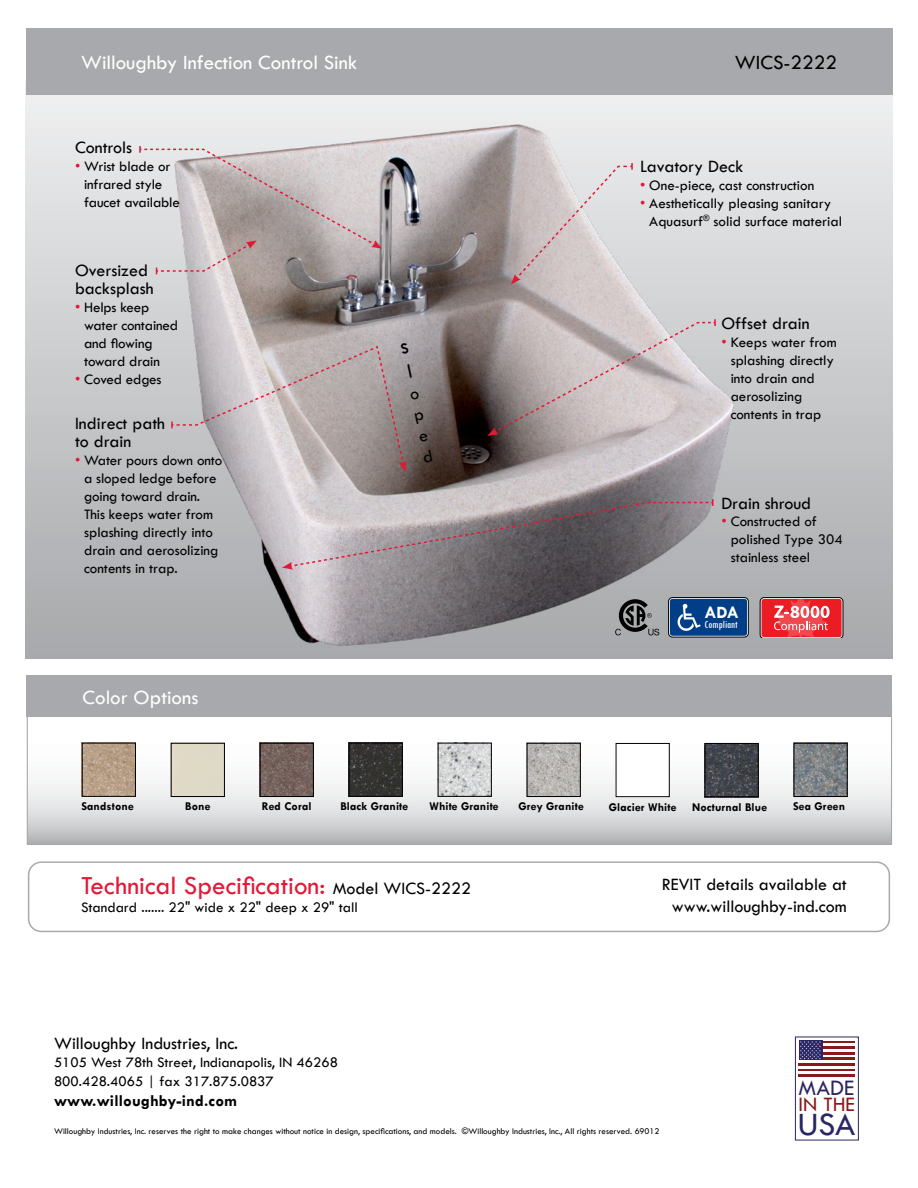
<style>
.page{position:relative;width:918px;height:1188px;background:#fff}
.page>*{position:absolute;margin:0;border:0;box-sizing:border-box;transform-origin:0 0}
.t1{font:33.9px "Tw Cen";color:#292664}
.t2{font:27px "Tw Cen";color:#e31837}
.t3{font:22.95px "Tw Cen";color:#292664}
.t4{font:21.3px "Tw Cen";color:#891a1c}
.t5{font:21px "Tw Cen";color:#fff}
.t6{font:21px "Tw Cen";color:#000}
.t7{font:18px/21.6px "Tw Cen";color:#000}
.t8{font:700 17.55px "Tw Cen";color:#fff}
.t9{font:700 16.5px "Tw Cen";letter-spacing:.01em;color:#000}
.t10{font:15px/18px "Tw Cen";color:#000}
.t11{font:700 12px "Tw Cen";letter-spacing:.01em;color:#000}
.t12{font:condensed 11.1px "Tw Cen";color:#fff}
.t13{font:9px "Tw Cen";color:#000}
.s1{color:#e31837}
.s2{font-size:18px;color:#000}
</style>
<div class="page">
<div style="left:26px;top:81px;width:866px;height:578px;background:linear-gradient(to bottom,#f0f0f1,#a5a7aa)"></div>
<svg style="left:29px;top:716px;width:861px;height:127px"></svg>
<div style="left:28px;top:861px;width:862px;height:71px;border:2px solid #a7a9ac;border-radius:13px"></div>
<div style="left:26px;top:29px;width:866px;height:66px;background:#a7a9ac"></div>
<div style="left:27px;top:675px;width:865px;height:41px;background:#a7a9ac"></div>
<img style="left:173px;top:114px;width:581px;height:545px">
<div style="left:795px;top:1037px;width:64px;height:103px;border:1px solid #292664"></div>
<hr style="left:823px;top:1041px;width:32px;height:2px;background:#891a1c">
<hr style="left:823px;top:1046px;width:32px;height:3px;background:#891a1c">
<hr style="left:823px;top:1052px;width:32px;height:3px;background:#891a1c">
<hr style="left:823px;top:1057px;width:32px;height:3px;background:#891a1c">
<hr style="left:799px;top:1063px;width:56px;height:3px;background:#891a1c">
<hr style="left:799px;top:1069px;width:56px;height:2px;background:#891a1c">
<hr style="left:799px;top:1074px;width:56px;height:3px;background:#891a1c">
<div style="left:799px;top:1041px;width:24px;height:19px;background:#292664"></div>
<svg style="left:800px;top:1041px;width:21px;height:18px"></svg>
<img style="left:84px;top:745px;width:50px;height:50px">
<div style="left:82px;top:743px;width:54px;height:54px;border:1px solid #000"></div>
<img style="left:529px;top:745px;width:50px;height:50px">
<div style="left:527px;top:743px;width:54px;height:54px;border:1px solid #000"></div>
<div style="left:173px;top:745px;width:50px;height:50px;background:#dfdac7"></div>
<div style="left:171px;top:743px;width:54px;height:54px;border:1px solid #000"></div>
<img style="left:618px;top:745px;width:50px;height:50px">
<div style="left:616px;top:743px;width:54px;height:54px;border:1px solid #000"></div>
<img style="left:262px;top:745px;width:50px;height:50px">
<div style="left:260px;top:743px;width:54px;height:54px;border:1px solid #000"></div>
<img style="left:707px;top:745px;width:50px;height:50px">
<div style="left:705px;top:743px;width:54px;height:54px;border:1px solid #000"></div>
<img style="left:440px;top:745px;width:50px;height:50px">
<div style="left:438px;top:743px;width:54px;height:54px;border:1px solid #000"></div>
<img style="left:351px;top:745px;width:50px;height:50px">
<div style="left:349px;top:743px;width:54px;height:54px;border:1px solid #000"></div>
<img style="left:796px;top:745px;width:50px;height:50px">
<div style="left:794px;top:743px;width:54px;height:54px;border:1px solid #000"></div>
<svg style="left:139px;top:146px;width:243px;height:128px;background:#c5bcbc"></svg>
<svg style="left:282px;top:499px;width:432px;height:71px;background:#938c90"></svg>
<svg style="left:511px;top:163px;width:123px;height:122px;background:#d3cacb"></svg>
<svg style="left:487px;top:319px;width:230px;height:117px;background:#bdb3b4"></svg>
<div style="left:669px;top:598px;width:79px;height:39px;border:1px solid #000;border-radius:4px"></div>
<div style="left:670px;top:599px;width:77px;height:37px;background:#003f87;border-radius:3px"></div>
<svg style="left:678px;top:604px;width:23px;height:27px"></svg>
<svg style="left:760px;top:598px;width:83px;height:39px;background:#ec5258"></svg>
<svg style="left:615px;top:599px;width:44px;height:36px;background:#717273"></svg>
<svg style="left:170px;top:343px;width:242px;height:129px;background:#bab2b3"></svg>
<h3 class="t5" style="left:81px;top:50px;width:278px">Willoughby Infection Control Sink</h3>
<h3 class="t6" style="left:735px;top:50px;width:104px">WICS-2222</h3>
<p class="t7" style="left:75px;top:137px;width:59px">Controls</p>
<p class="t10" style="left:84px;top:158px;width:97px;text-indent:-9px"><span class="s1">•</span> Wrist blade or infrared style faucet available</p>
<p class="t7" style="left:75px;top:261px;width:80px;line-height:18px">Oversized backsplash</p>
<p class="t10" style="left:84px;top:298px;width:96px;text-indent:-9px"><span class="s1">•</span> Helps keep water contained and flowing toward drain</p>
<p class="t10" style="left:75px;top:370px;width:88px"><span class="s1">•</span> Coved edges</p>
<p class="t7" style="left:75px;top:414px;width:92px;line-height:18px">Indirect path to drain</p>
<p class="t10" style="left:84px;top:451px;width:140px;text-indent:-9px"><span class="s1">•</span> Water pours down onto a sloped ledge before going toward drain.<br>This keeps water from splashing directly into drain and aerosolizing contents in trap.</p>
<h3 class="t5" style="left:83px;top:685px;width:117px">Color Options</h3>
<p class="t7" style="left:407px;top:384px;width:11px;text-align:justify;rotate:-12deg">o p e d</p>
<p class="t7" style="left:640px;top:156px;width:105px">Lavatory Deck</p>
<p class="t10" style="left:640px;top:176px;width:176px"><span class="s1">•</span> One-piece, cast construction</p>
<p class="t10" style="left:649px;top:194px;width:194px;text-indent:-9px"><span class="s1">•</span> Aesthetically pleasing sanitary<br>Aquasurf<sup>®</sup> solid surface material</p>
<p class="t7" style="left:721px;top:312px;width:90px">Offset drain</p>
<p class="t10" style="left:731px;top:333px;width:108px;text-indent:-9px"><span class="s1">•</span> Keeps water from splashing directly into drain and aerosolizing contents in trap</p>
<p class="t7" style="left:721px;top:492px;width:91px">Drain shroud</p>
<p class="t10" style="left:731px;top:513px;width:114px;text-indent:-9px"><span class="s1">•</span> Constructed of polished Type 304 stainless steel</p>
<p class="t8" style="left:705px;top:602px;width:36px">ADA</p>
<p class="t12" style="left:705px;top:618px;width:35px">Compliant</p>
<p class="t11" style="left:81px;top:799px;width:54px">Sandstone</p>
<p class="t11" style="left:185px;top:799px;width:27px">Bone</p>
<p class="t11" style="left:262px;top:799px;width:51px">Red Coral</p>
<p class="t11" style="left:340px;top:799px;width:69px">Black Granite</p>
<p class="t11" style="left:429px;top:799px;width:71px">White Granite</p>
<p class="t11" style="left:518px;top:799px;width:67px">Grey Granite</p>
<p class="t11" style="left:609px;top:800px;width:69px">Glacier White</p>
<p class="t11" style="left:692px;top:800px;width:77px">Nocturnal Blue</p>
<p class="t11" style="left:793px;top:799px;width:54px">Sea Green</p>
<h2 class="t2" style="left:81px;top:869px;width:392px">Technical Specification: <span class="s2">Model WICS-2222</span></h2>
<p class="t10" style="left:81px;top:898px;width:278px">Standard ....... 22" wide x 22" deep x 29" tall</p>
<p class="t7" style="left:662px;top:874px;width:187px;text-align:center">REVIT details available at www.willoughby-ind.com</p>
<p class="t7" style="left:54px;top:1032px;width:186px">Willoughby Industries, Inc.</p>
<p class="t10" style="left:54px;top:1052px;width:285px;line-height:19.8px">5105 West 78th Street, Indianapolis, IN 46268<br>800.428.4065 | fax 317.875.0837</p>
<p class="t9" style="left:54px;top:1091px;width:185px">www.willoughby-ind.com</p>
<p class="t13" style="left:54px;top:1126px;width:607px">Willoughby Industries, Inc. reserves the right to make changes without notice in design, specifications, and models. ©Willoughby Industries, Inc., All rights reserved. 69012</p>
<h3 class="t3" style="left:799px;top:1074px;width:57px">MADE</h3>
<h3 class="t4" style="left:799px;top:1091px;width:58px">IN THE</h3>
<h1 class="t1" style="left:798px;top:1104px;width:59px">USA</h1>
</div>
